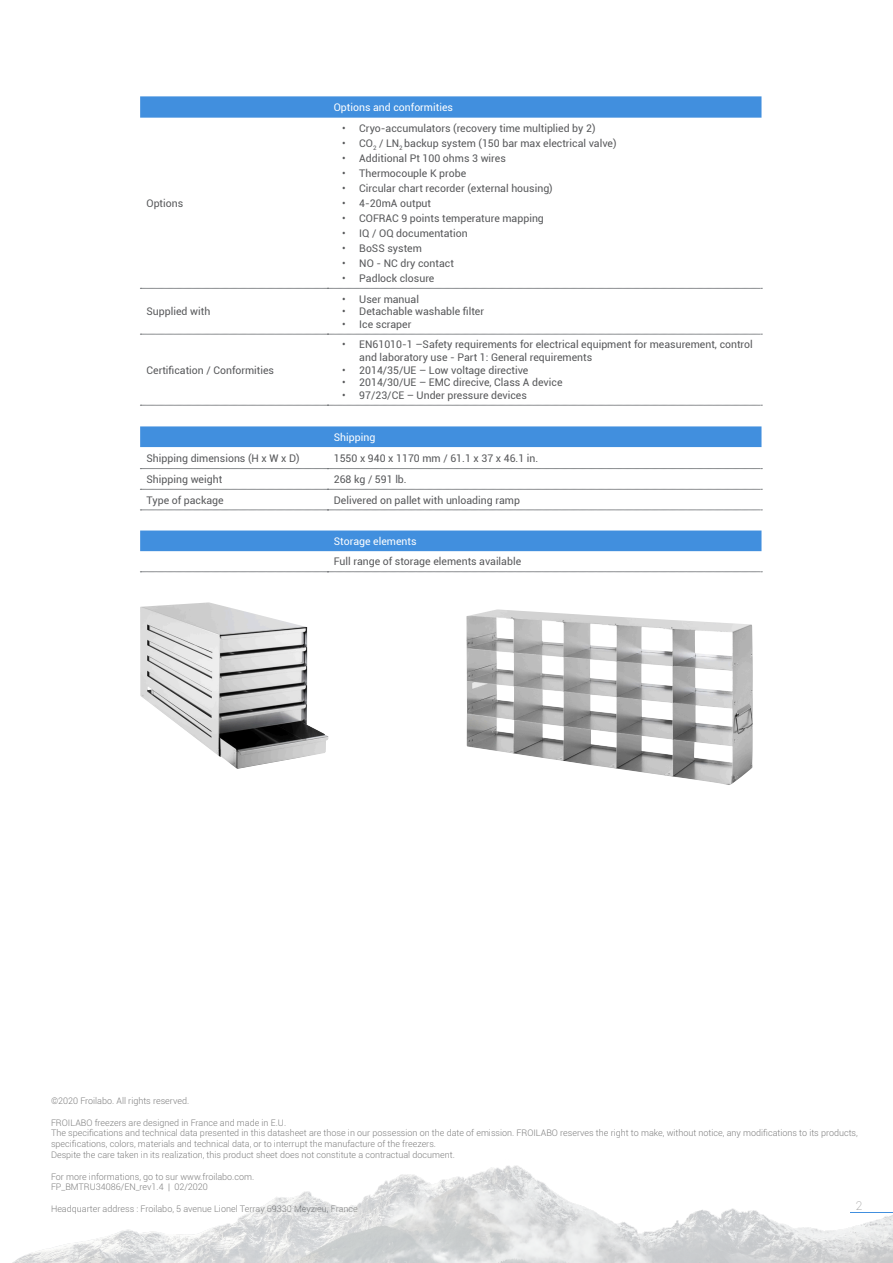
<style>
.page{position:relative;width:893px;height:1263px;background:#fff}
.page>*{position:absolute;margin:0;border:0;box-sizing:border-box;transform-origin:0 0}
.t1{font:100 12px "Roboto";color:#7f7f7f}
.t2{font:10.5px/12.6px "Roboto";color:#57585a}
.t3{font:10.5px "Roboto";color:#fff}
.t4{font:300 9px/10.8px "Roboto";color:#7f7f7f}
</style>
<div class="page">
<svg style="left:140px;top:96px;width:621px;height:22px;background:#4792df"></svg>
<div style="left:140px;top:426px;width:621px;height:21px;background:#418fde"></div>
<div style="left:140px;top:530px;width:621px;height:21px;background:#418fde"></div>
<svg style="left:140px;top:468px;width:622px;height:1px"></svg>
<svg style="left:140px;top:489px;width:622px;height:1px"></svg>
<svg style="left:140px;top:510px;width:622px;height:1px"></svg>
<svg style="left:140px;top:571px;width:622px;height:1px"></svg>
<svg style="left:140px;top:288px;width:622px;height:1px"></svg>
<svg style="left:140px;top:334px;width:622px;height:1px"></svg>
<svg style="left:140px;top:405px;width:622px;height:1px"></svg>
<img style="left:140px;top:602px;width:188px;height:167px">
<img style="left:466px;top:609px;width:287px;height:176px">
<img style="left:12px;top:1165px;width:881px;height:98px">
<p class="t2" style="left:147px;top:196px;width:38px">Options</p>
<p class="t2" style="left:147px;top:305px;width:65px">Supplied with</p>
<p class="t2" style="left:147px;top:363px;width:129px">Certification / Conformities</p>
<p class="t3" style="left:334px;top:100px;width:121px">Options and conformities</p>
<p class="t2" style="left:342px;top:121px;width:255px">• Cryo-accumulators (recovery time multiplied by 2)</p>
<p class="t2" style="left:342px;top:136px;width:276px">• CO<sub>2</sub> / LN<sub>2</sub> backup system (150 bar max electrical valve)</p>
<p class="t2" style="left:342px;top:151px;width:165px">• Additional Pt 100 ohms 3 wires</p>
<p class="t2" style="left:342px;top:166px;width:125px">• Thermocouple K probe</p>
<p class="t2" style="left:342px;top:181px;width:212px">• Circular chart recorder (external housing)</p>
<p class="t2" style="left:342px;top:196px;width:90px">• 4-20mA output</p>
<p class="t2" style="left:342px;top:211px;width:203px">• COFRAC 9 points temperature mapping</p>
<p class="t2" style="left:342px;top:226px;width:127px">• IQ / OQ documentation</p>
<p class="t2" style="left:342px;top:241px;width:81px">• BoSS system</p>
<p class="t2" style="left:342px;top:256px;width:113px">• NO - NC dry contact</p>
<p class="t2" style="left:342px;top:271px;width:94px">• Padlock closure</p>
<p class="t2" style="left:342px;top:292px;width:78px">• User manual</p>
<p class="t2" style="left:342px;top:305px;width:143px">• Detachable washable filter</p>
<p class="t2" style="left:342px;top:317px;width:71px">• Ice scraper</p>
<p class="t2" style="left:359px;top:338px;width:395px;text-indent:-17px">• EN61010-1 –Safety requirements for electrical equipment for measurement, control and laboratory use - Part 1: General requirements</p>
<p class="t2" style="left:342px;top:363px;width:188px">• 2014/35/UE – Low voltage directive</p>
<p class="t2" style="left:342px;top:376px;width:222px">• 2014/30/UE – EMC direcive, Class A device</p>
<p class="t2" style="left:342px;top:388px;width:186px">• 97/23/CE – Under pressure devices</p>
<p class="t3" style="left:334px;top:430px;width:43px">Shipping</p>
<p class="t2" style="left:147px;top:451px;width:155px">Shipping dimensions (H x W x D)</p>
<p class="t2" style="left:334px;top:451px;width:206px">1550 x 940 x 1170 mm / 61.1 x 37 x 46.1 in.</p>
<p class="t2" style="left:147px;top:472px;width:77px">Shipping weight</p>
<p class="t2" style="left:334px;top:472px;width:74px">268 kg / 591 lb.</p>
<p class="t2" style="left:147px;top:493px;width:79px">Type of package</p>
<p class="t2" style="left:334px;top:493px;width:188px">Delivered on pallet with unloading ramp</p>
<p class="t3" style="left:334px;top:534px;width:84px">Storage elements</p>
<p class="t2" style="left:334px;top:555px;width:189px">Full range of storage elements available</p>
<p class="t4" style="left:51px;top:1095px;width:140px">©2020 Froilabo. All rights reserved.</p>
<p class="t4" style="left:51px;top:1116px;width:237px">FROILABO freezers are designed in France and made in E.U.</p>
<p class="t4" style="left:51px;top:1127px;width:808px">The specifications and technical data presented in this datasheet are those in our possession on the date of emission. FROILABO reserves the right to make, without notice, any modifications to its products, specifications, colors, materials and technical data, or to interrupt the manufacture of the freezers.</p>
<p class="t4" style="left:51px;top:1149px;width:405px">Despite the care taken in its realization, this product sheet does not constitute a contractual document.</p>
<p class="t4" style="left:51px;top:1170px;width:205px">For more informations, go to sur www.froilabo.com.</p>
<p class="t4" style="left:51px;top:1181px;width:158px">FP_BMTRU34086/EN_rev1.4 | 02/2020</p>
<p class="t4" style="left:51px;top:1203px;width:308px">Headquarter address : Froilabo, 5 avenue Lionel Terray 69330 Meyzieu, France</p>
<p class="t1" style="left:856px;top:1198px;width:8px">2</p>
</div>
